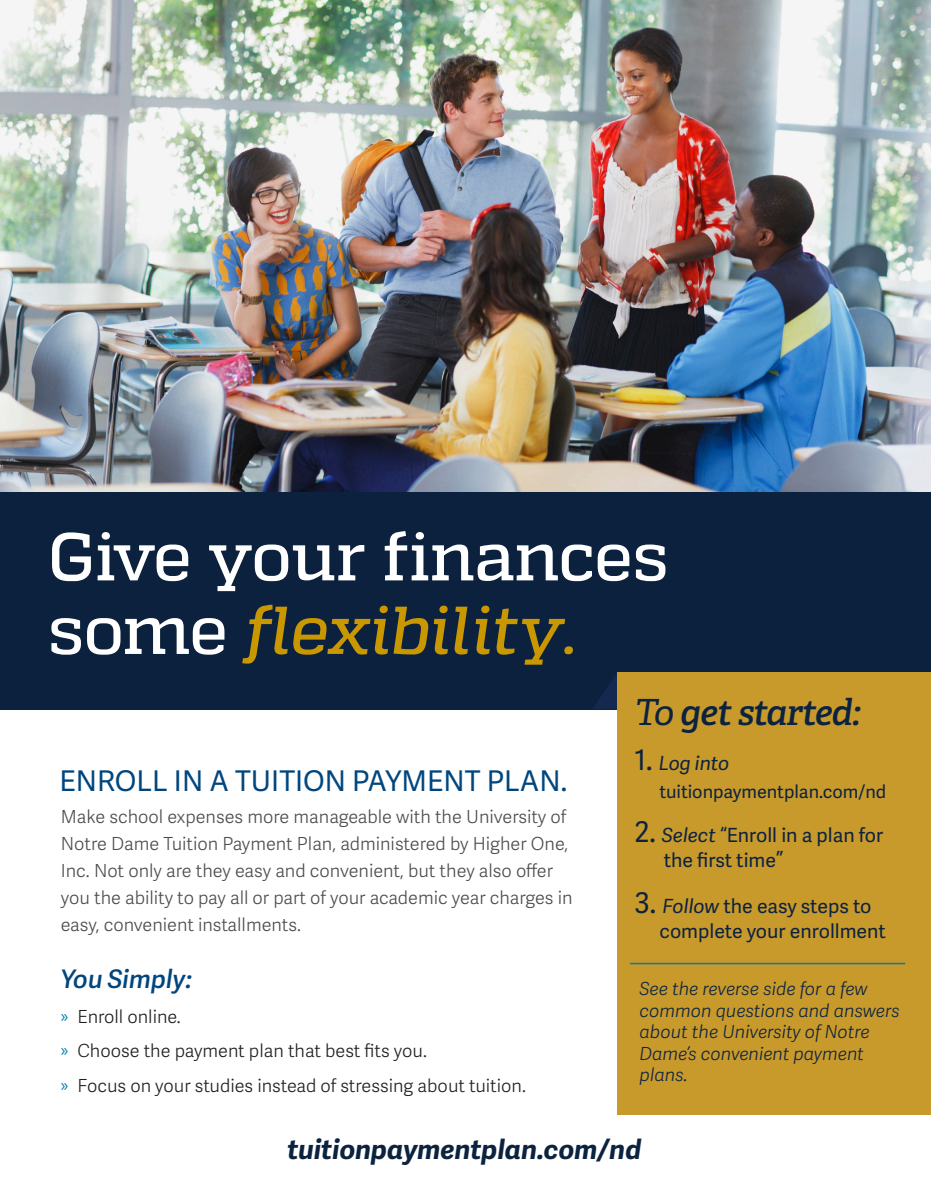
<style>
.page{position:relative;width:931px;height:1191px;background:#fff}
.page>*{position:absolute;margin:0;border:0;box-sizing:border-box;transform-origin:0 0}
.t1{font:500 67.5px "Quadon";letter-spacing:-.015em;color:#fff}
.t2{font:italic 500 67.5px "Quadon";letter-spacing:-.01em;color:#c99700}
.EFT_-_Body_copy{font:italic 600 36px "Adelle";letter-spacing:-.025em;color:#0c2340}
.t3{font:28.5px "Adelle Sans";color:#00467e}
.t4{font:italic 700 27px "Adelle Sans";color:#0c2340}
.t5{font:italic 600 25.5px "Adelle Sans";color:#00467e}
.EFT_-_Body_copy-2{font:19.5px "Adelle Sans";color:#0c2340}
.EFT_-_Body_copy-3{font:italic 19.5px "Adelle Sans";letter-spacing:-.015em;color:#0c2340}
.t6{font:300 18px/27px "Adelle Sans";color:#4b4c4d}
.t7{font:italic 300 18px/21.6px "Adelle Sans";color:#0c2340}
.t8{font:300 18px "Adelle Sans";color:#231f20}
.EFT_-_Body_copy-4{font:18px "Adelle Sans";color:#0c2340}
.t9{font:18px "Myriad Pro";color:#007cb1}
.s1{font-style:normal;color:#fff}
.s2{font-weight:400}
.s3{font-style:normal;font-size:28.5px}
.s4{font-size:28.5px}
.s5{font-style:italic}
.s6{font-size:21px}
</style>
<div class="page">
<img style="left:0;top:0;width:930px;height:491px">
<div style="left:0;top:491px;width:930px;height:218px;background:#0b213e"></div>
<svg style="left:593px;top:674px;width:24px;height:35px"></svg>
<div style="left:617px;top:672px;width:313px;height:442px;background:#c8992b"></div>
<hr style="left:629px;top:962px;width:275px;height:2px;background:#007cb1">
<svg style="left:0;top:0;width:6px;height:5px"></svg>
<p class="t1" style="left:48px;top:518px;width:622px">Give your finances</p>
<p class="t2" style="left:48px;top:591px;width:531px"><span class="s1">some</span> flexibility.</p>
<p class="t3" style="left:59px;top:760px;width:509px">ENROLL IN A TUITION PAYMENT PLAN.</p>
<p class="t6" style="left:61px;top:802px;width:513px">Make school expenses more manageable with the University of Notre Dame Tuition Payment Plan, administered by Higher One, Inc. Not only are they easy and convenient, but they also offer you the ability to pay all or part of your academic year charges in easy, convenient installments.</p>
<p class="t5" style="left:61px;top:960px;width:133px">You Simply:</p>
<p class="t8" style="left:77px;top:1003px;width:105px">Enroll online.</p>
<p class="t8" style="left:77px;top:1038px;width:351px">Choose the payment plan that best fits you.</p>
<p class="t8" style="left:77px;top:1072px;width:450px">Focus on your studies instead of stressing about tuition.</p>
<p class="t9" style="left:61px;top:1004px;width:9px">»</p>
<p class="t9" style="left:61px;top:1038px;width:9px">»</p>
<p class="t9" style="left:61px;top:1073px;width:9px">»</p>
<p class="EFT_-_Body_copy" style="left:634px;top:689px;width:227px"><span class="s2">To</span> get started:</p>
<p class="EFT_-_Body_copy-3" style="left:634px;top:749px;width:96px"><span class="s3">1.</span> Log into</p>
<p class="EFT_-_Body_copy-4" style="left:659px;top:778px;width:228px">tuitionpaymentplan.com/nd</p>
<p class="EFT_-_Body_copy-2" style="left:634px;top:821px;width:250px"><span class="s4">2.</span> <span class="s5">Select</span> “Enroll in a plan for</p>
<p class="EFT_-_Body_copy-2" style="left:663px;top:845px;width:121px">the first time<span class="s6">”</span></p>
<p class="EFT_-_Body_copy-2" style="left:634px;top:892px;width:238px"><span class="s4">3.</span> <span class="s5">Follow</span> the easy steps to</p>
<p class="EFT_-_Body_copy-2" style="left:659px;top:917px;width:228px">complete your enrollment</p>
<p class="t7" style="left:639px;top:976px;width:229px">See the reverse side for a few</p>
<p class="t7" style="left:639px;top:998px;width:261px">common questions and answers about the University of Notre<br>Dame’s convenient payment plans.</p>
<p class="t4" style="left:287px;top:1129px;width:355px">tuitionpaymentplan.com/nd</p>
</div>
